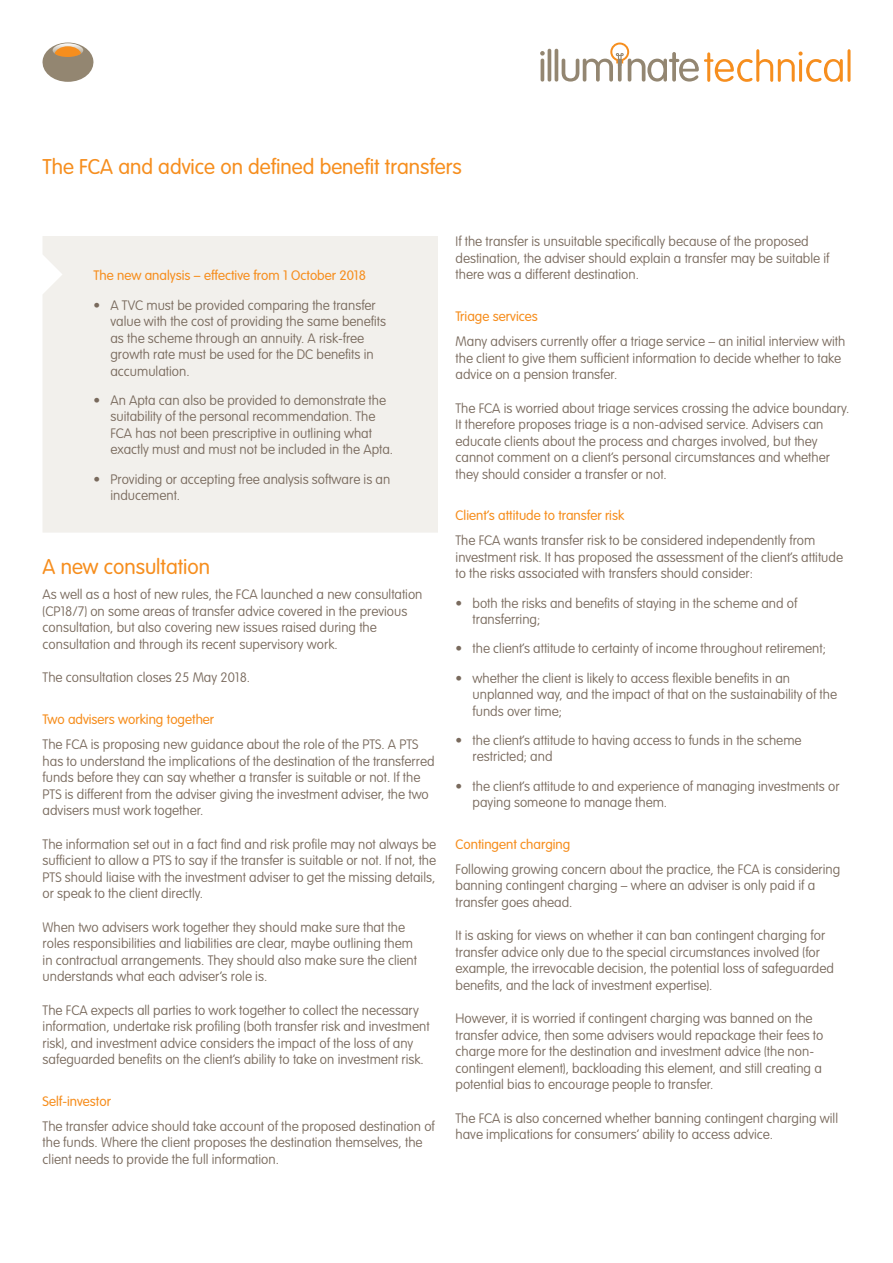
<style>
.page{position:relative;width:893px;height:1263px;background:#fff}
.page>*{position:absolute;margin:0;border:0;box-sizing:border-box;transform-origin:0 0}
.Section_sub_header_m{font:300 21px "VAG Rounded Std";color:#f68e1e}
.Body_copy{font:100 13.5px/16.5px "VAG Rounded Std";color:#796a5d}
.Section_sub_header_s{font:300 13.5px "VAG Rounded Std";color:#f68e1e}
</style>
<div class="page">
<svg style="left:540px;top:51px;width:5px;height:31px"></svg>
<hr style="left:548px;top:49px;width:3px;height:33px;background:#938671;border-radius:2px">
<hr style="left:555px;top:49px;width:3px;height:33px;background:#938671;border-radius:2px">
<svg style="left:562px;top:43px;width:281px;height:39px"></svg>
<hr style="left:847px;top:49px;width:3px;height:33px;background:#f68e1e;border-radius:2px">
<svg style="left:42px;top:43px;width:52px;height:39px"></svg>
<div style="left:43px;top:236px;width:395px;height:297px;background:#f2f0ec"></div>
<p class="Section_sub_header_m" style="left:43px;top:154px;width:421px">The FCA and advice on defined benefit transfers</p>
<p class="Section_sub_header_s" style="left:93px;top:268px;width:274px">The new analysis – effective from 1 October 2018</p>
<p class="Body_copy" style="left:110px;top:297px;width:277px;text-indent:-17px">• A TVC must be provided comparing the transfer value with the cost of providing the same benefits as the scheme through an annuity. A risk-free growth rate must be used for the DC benefits in accumulation.</p>
<p class="Body_copy" style="left:110px;top:392px;width:284px;text-indent:-17px">• An Apta can also be provided to demonstrate the suitability of the personal recommendation. The FCA has not been prescriptive in outlining what exactly must and must not be included in the Apta.</p>
<p class="Body_copy" style="left:110px;top:471px;width:281px;text-indent:-17px">• Providing or accepting free analysis software is an inducement.</p>
<p class="Section_sub_header_m" style="left:43px;top:555px;width:169px">A new consultation</p>
<p class="Body_copy" style="left:43px;top:587px;width:381px">As well as a host of new rules, the FCA launched a new consultation (CP18/7) on some areas of transfer advice covered in the previous consultation, but also covering new issues raised during the consultation and through its recent supervisory work.</p>
<p class="Body_copy" style="left:43px;top:670px;width:209px">The consultation closes 25 May 2018.</p>
<p class="Section_sub_header_s" style="left:43px;top:712px;width:173px">Two advisers working together</p>
<p class="Body_copy" style="left:43px;top:736px;width:393px">The FCA is proposing new guidance about the role of the PTS. A PTS has to understand the implications of the destination of the transferred funds before they can say whether a transfer is suitable or not. If the PTS is different from the adviser giving the investment adviser, the two advisers must work together.</p>
<p class="Body_copy" style="left:43px;top:836px;width:395px;text-align:justify">The information set out in a fact find and risk profile may not always be sufficient to allow a PTS to say if the transfer is suitable or not. If not, the PTS should liaise with the investment adviser to get the missing details, or speak to the client directly.</p>
<p class="Body_copy" style="left:43px;top:919px;width:376px">When two advisers work together they should make sure that the roles responsibilities and liabilities are clear, maybe outlining them in contractual arrangements. They should also make sure the client understands what each adviser’s role is.</p>
<p class="Body_copy" style="left:43px;top:1002px;width:388px">The FCA expects all parties to work together to collect the necessary information, undertake risk profiling (both transfer risk and investment risk), and investment advice considers the impact of the loss of any safeguarded benefits on the client’s ability to take on investment risk.</p>
<p class="Section_sub_header_s" style="left:43px;top:1093px;width:70px">Self-investor</p>
<p class="Body_copy" style="left:43px;top:1118px;width:394px">The transfer advice should take account of the proposed destination of the funds. Where the client proposes the destination themselves, the client needs to provide the full information.</p>
<p class="Body_copy" style="left:456px;top:234px;width:375px">If the transfer is unsuitable specifically because of the proposed destination, the adviser should explain a transfer may be suitable if there was a different destination.</p>
<p class="Section_sub_header_s" style="left:456px;top:309px;width:84px">Triage services</p>
<p class="Body_copy" style="left:456px;top:334px;width:391px">Many advisers currently offer a triage service – an initial interview with the client to give them sufficient information to decide whether to take advice on a pension transfer.</p>
<p class="Body_copy" style="left:456px;top:400px;width:395px">The FCA is worried about triage services crossing the advice boundary.<br>It therefore proposes triage is a non-advised service. Advisers can educate clients about the process and charges involved, but they cannot comment on a client’s personal circumstances and whether they should consider a transfer or not.</p>
<p class="Section_sub_header_s" style="left:456px;top:508px;width:170px">Client’s attitude to transfer risk</p>
<p class="Body_copy" style="left:456px;top:533px;width:389px">The FCA wants transfer risk to be considered independently from investment risk. It has proposed the assessment of the client’s attitude to the risks associated with transfers should consider:</p>
<p class="Body_copy" style="left:473px;top:595px;width:326px;text-indent:-17px">• both the risks and benefits of staying in the scheme and of transferring;</p>
<p class="Body_copy" style="left:456px;top:641px;width:372px">• the client’s attitude to certainty of income throughout retirement;</p>
<p class="Body_copy" style="left:473px;top:670px;width:366px;text-indent:-17px">• whether the client is likely to access flexible benefits in an unplanned way, and the impact of that on the sustainability of the funds over time;</p>
<p class="Body_copy" style="left:473px;top:732px;width:330px;text-indent:-17px">• the client’s attitude to having access to funds in the scheme restricted; and</p>
<p class="Body_copy" style="left:473px;top:778px;width:368px;text-indent:-17px">• the client’s attitude to and experience of managing investments or paying someone to manage them.</p>
<p class="Section_sub_header_s" style="left:456px;top:836px;width:116px">Contingent charging</p>
<p class="Body_copy" style="left:456px;top:861px;width:386px">Following growing concern about the practice, the FCA is considering banning contingent charging – where an adviser is only paid if a transfer goes ahead.</p>
<p class="Body_copy" style="left:456px;top:928px;width:380px">It is asking for views on whether it can ban contingent charging for transfer advice only due to the special circumstances involved (for example, the irrevocable decision, the potential loss of safeguarded benefits, and the lack of investment expertise).</p>
<p class="Body_copy" style="left:456px;top:1011px;width:369px">However, it is worried if contingent charging was banned on the transfer advice, then some advisers would repackage their fees to charge more for the destination and investment advice (the non&shy;contingent element), backloading this element, and still creating a potential bias to encourage people to transfer.</p>
<p class="Body_copy" style="left:456px;top:1110px;width:384px">The FCA is also concerned whether banning contingent charging will have implications for consumers’ ability to access advice.</p>
</div>
